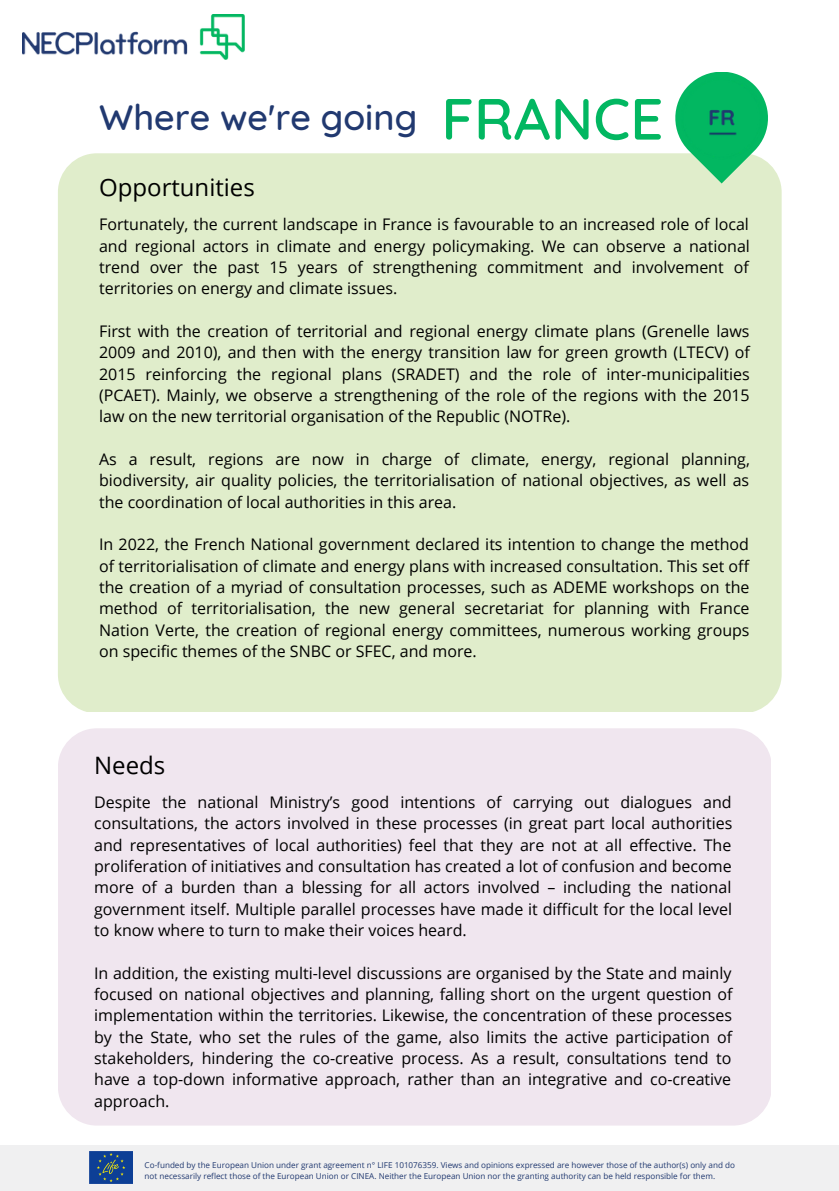
<style>
.page{position:relative;width:839px;height:1191px;background:#fff}
.page>*{position:absolute;margin:0;border:0;box-sizing:border-box;transform-origin:0 0}
.t1{font:600 58px "Quicksand";color:#02b761}
.t2{font:500 36px "Quicksand";color:#213970}
.t3{font:24px "Open Sans";color:#000}
.t4{font:16px/21.4px "Open Sans";color:#000;text-align:justify}
.t5{font:8.2px/10.8px "Open Sans";color:#213970}
</style>
<div class="page">
<div style="left:58px;top:153px;width:723px;height:559px;background:#e0edcb;border-radius:39px"></div>
<div style="left:58px;top:728px;width:712px;height:398px;background:#f0e6ef;border-radius:39px"></div>
<img style="left:22px;top:15px;width:222px;height:45px">
<svg style="left:675px;top:72px;width:93px;height:112px"></svg>
<img style="left:681px;top:77px;width:81px;height:82px">
<div style="left:0;top:1145px;width:838px;height:46px;background:#f0f0f1"></div>
<img style="left:89px;top:1152px;width:44px;height:31px">
<h2 class="t2" style="left:99px;top:94px;width:319px">Where we're going</h2>
<h3 class="t3" style="left:99px;top:170px;width:157px">Opportunities</h3>
<h1 class="t1" style="left:441px;top:82px;width:223px">FRANCE</h1>
<p class="t4" style="left:99px;top:214px;width:652px">Fortunately, the current landscape in France is favourable to an increased role of local and regional actors in climate and energy policymaking. We can observe a national trend over the past 15 years of strengthening commitment and involvement of territories on energy and climate issues.</p>
<p class="t4" style="left:99px;top:320px;width:652px">First with the creation of territorial and regional energy climate plans (Grenelle laws 2009 and 2010), and then with the energy transition law for green growth (LTECV) of 2015 reinforcing the regional plans (SRADET) and the role of inter-municipalities (PCAET). Mainly, we observe a strengthening of the role of the regions with the 2015 law on the new territorial organisation of the Republic (NOTRe).</p>
<p class="t4" style="left:99px;top:448px;width:652px">As a result, regions are now in charge of climate, energy, regional planning, biodiversity, air quality policies, the territorialisation of national objectives, as well as the coordination of local authorities in this area.</p>
<p class="t4" style="left:99px;top:534px;width:652px">In 2022, the French National government declared its intention to change the method of territorialisation of climate and energy plans with increased consultation. This set off the creation of a myriad of consultation processes, such as ADEME workshops on the method of territorialisation, the new general secretariat for planning with France Nation Verte, the creation of regional energy committees, numerous working groups on specific themes of the SNBC or SFEC, and more.</p>
<h3 class="t3" style="left:94px;top:748px;width:73px">Needs</h3>
<p class="t4" style="left:94px;top:791px;width:639px">Despite the national Ministry’s good intentions of carrying out dialogues and consultations, the actors involved in these processes (in great part local authorities and representatives of local authorities) feel that they are not at all effective. The proliferation of initiatives and consultation has created a lot of confusion and become more of a burden than a blessing for all actors involved – including the national government itself. Multiple parallel processes have made it difficult for the local level to know where to turn to make their voices heard.</p>
<p class="t4" style="left:94px;top:962px;width:640px">In addition, the existing multi-level discussions are organised by the State and mainly focused on national objectives and planning, falling short on the urgent question of implementation within the territories. Likewise, the concentration of these processes by the State, who set the rules of the game, also limits the active participation of stakeholders, hindering the co-creative process. As a result, consultations tend to have a top-down informative approach, rather than an integrative and co-creative approach.</p>
<p class="t5" style="left:145px;top:1159px;width:591px">Co-funded by the European Union under grant agreement n° LIFE 101076359. Views and opinions expressed are however those of the author(s) only and do not necessarily reflect those of the European Union or CINEA. Neither the European Union nor the granting authority can be held responsible for them.</p>
</div>
